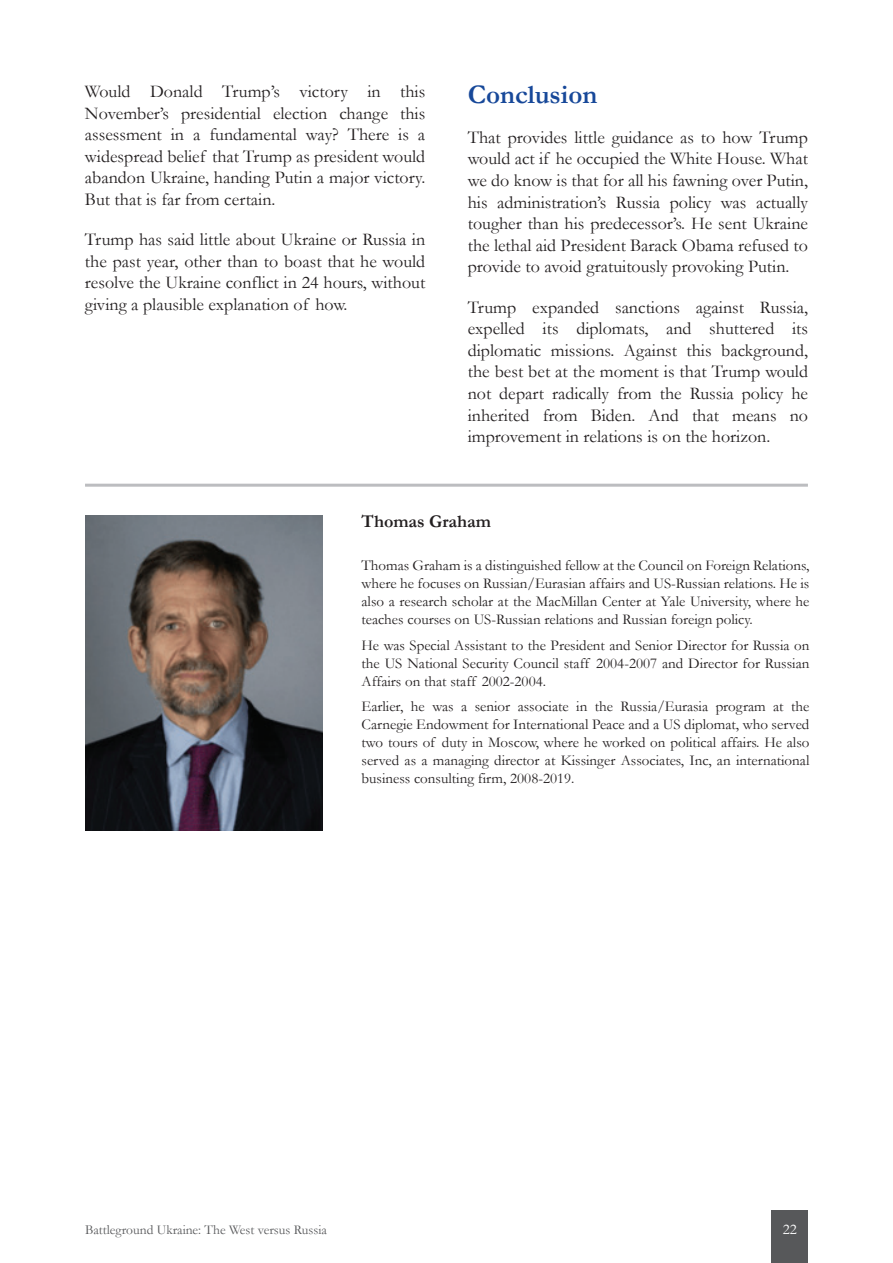
<style>
.page{position:relative;width:893px;height:1263px;background:#fff}
.page>*{position:absolute;margin:0;border:0;box-sizing:border-box;transform-origin:0 0}
.t1{font:700 27px "Garamond";color:#174899}
.t2{font:18px/21.6px "Garamond";color:#231f20;text-align:justify}
.t3{font:700 18px "Garamond";color:#231f20}
.t4{font:15px/18px "Garamond";color:#231f20;text-align:justify}
.t5{font:15px "Garamond";color:#fff}
.t6{font:13.5px "Garamond";color:#57585a}
</style>
<div class="page">
<img style="left:85px;top:515px;width:237px;height:316px">
<div style="left:772px;top:1210px;width:36px;height:53px;background:#57585a"></div>
<hr style="left:85px;top:484px;width:723px;height:3px;background:#bcbdc0">
<p class="t2" style="left:85px;top:80px;width:342px">Would Donald Trump’s victory in this November’s presidential election change this assessment in a fundamental way? There is a widespread belief that Trump as president would abandon Ukraine, handing Putin a major victory.<br>But that is far from certain.</p>
<p class="t2" style="left:85px;top:228px;width:342px">Trump has said little about Ukraine or Russia in the past year, other than to boast that he would resolve the Ukraine conflict in 24 hours, without giving a plausible explanation of how.</p>
<h1 class="t1" style="left:468px;top:76px;width:131px">Conclusion</h1>
<p class="t2" style="left:468px;top:126px;width:342px">That provides little guidance as to how Trump would act if he occupied the White House. What we do know is that for all his fawning over Putin, his administration’s Russia policy was actually tougher than his predecessor’s. He sent Ukraine the lethal aid President Barack Obama refused to provide to avoid gratuitously provoking Putin.</p>
<p class="t2" style="left:468px;top:296px;width:342px">Trump expanded sanctions against Russia, expelled its diplomats, and shuttered its diplomatic missions. Against this background, the best bet at the moment is that Trump would not depart radically from the Russia policy he inherited from Biden. And that means no improvement in relations is on the horizon.</p>
<p class="t3" style="left:362px;top:509px;width:131px">Thomas Graham</p>
<p class="t4" style="left:362px;top:556px;width:449px">Thomas Graham is a distinguished fellow at the Council on Foreign Relations, where he focuses on Russian/Eurasian affairs and US-Russian relations. He is also a research scholar at the MacMillan Center at Yale University, where he teaches courses on US-Russian relations and Russian foreign policy.</p>
<p class="t4" style="left:362px;top:636px;width:449px">He was Special Assistant to the President and Senior Director for Russia on the US National Security Council staff 2004-2007 and Director for Russian Affairs on that staff 2002-2004.</p>
<p class="t4" style="left:362px;top:697px;width:449px">Earlier, he was a senior associate in the Russia/Eurasia program at the Carnegie Endowment for International Peace and a US diplomat, who served two tours of duty in Moscow, where he worked on political affairs. He also served as a managing director at Kissinger Associates, Inc, an international business consulting firm, 2008-2019.</p>
<p class="t6" style="left:85px;top:1220px;width:243px">Battleground Ukraine: The West versus Russia</p>
<p class="t5" style="left:783px;top:1219px;width:16px">22</p>
</div>
